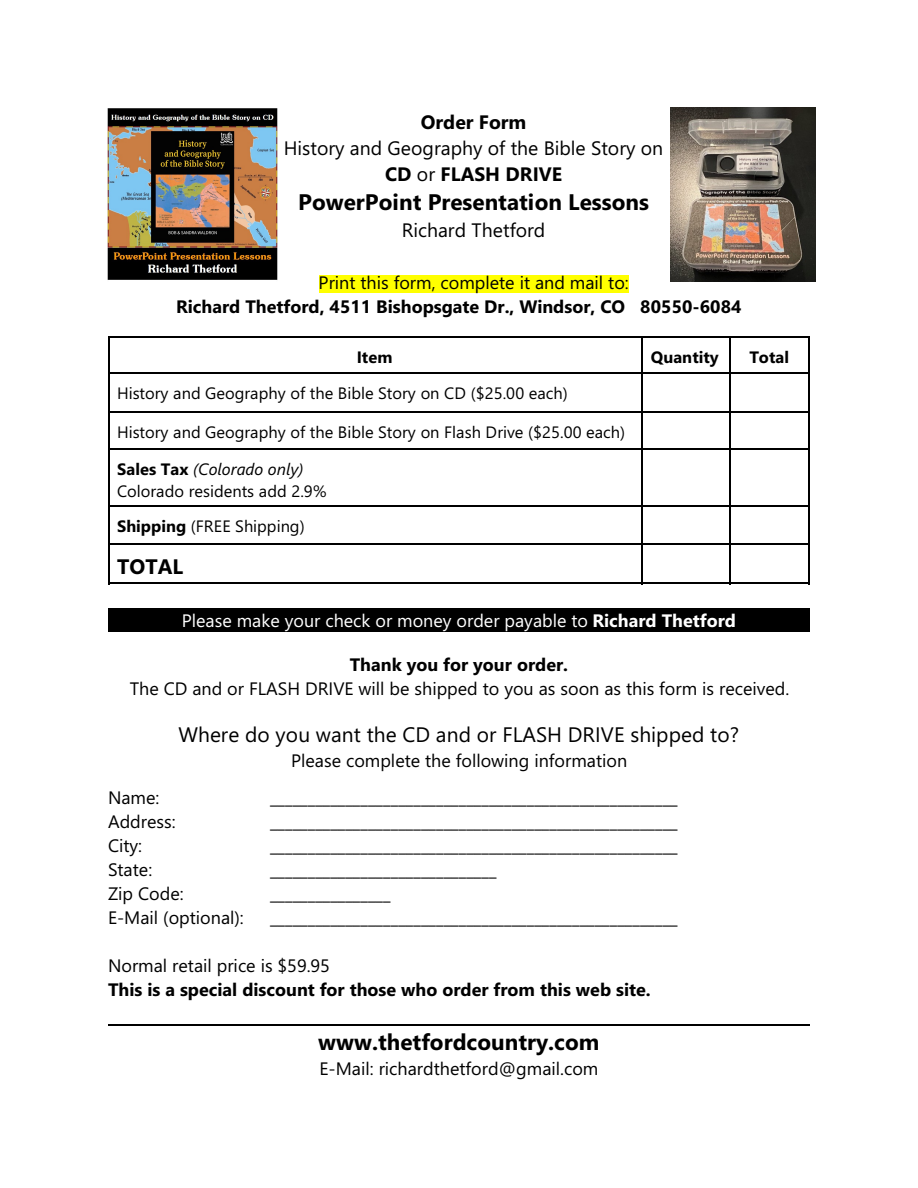
<style>
.page{position:relative;width:918px;height:1188px;background:#fff}
.page>*{position:absolute;margin:0;border:0;box-sizing:border-box;transform-origin:0 0}
.t1{font:700 22.5px "Segoe UI";color:#000}
.t2{font:21px "Segoe UI";color:#000}
.t3{font:700 21px "Segoe UI";letter-spacing:.005em;color:#000}
.t4{font:19.5px/26.1px "Segoe UI";color:#000;text-align:center}
.t5{font:700 19.5px "Segoe UI";color:#000}
.t6{font:18px "Segoe UI";color:#000}
.t7{font:700 18px "Segoe UI";color:#000}
.t8{font:18px "Segoe UI";color:#fff}
.t9{font:16.5px/22.2px "Segoe UI";color:#000}
.t10{font:700 16.5px "Segoe UI";color:#000}
.s1{font-weight:700}
.s2{font-style:italic}
</style>
<div class="page">
<hr style="left:108px;top:336px;width:1px;height:37px;background:#000">
<hr style="left:108px;top:336px;width:533px;height:1px;background:#000">
<hr style="left:641px;top:336px;width:2px;height:37px;background:#000">
<hr style="left:641px;top:336px;width:88px;height:1px;background:#000">
<hr style="left:729px;top:336px;width:1px;height:37px;background:#000">
<hr style="left:809px;top:336px;width:1px;height:37px;background:#000">
<hr style="left:729px;top:336px;width:81px;height:1px;background:#000">
<hr style="left:108px;top:373px;width:1px;height:38px;background:#000">
<hr style="left:108px;top:373px;width:533px;height:1px;background:#000">
<hr style="left:641px;top:373px;width:2px;height:38px;background:#000">
<hr style="left:641px;top:373px;width:88px;height:1px;background:#000">
<hr style="left:729px;top:373px;width:1px;height:38px;background:#000">
<hr style="left:809px;top:373px;width:1px;height:38px;background:#000">
<hr style="left:729px;top:373px;width:81px;height:1px;background:#000">
<hr style="left:108px;top:411px;width:1px;height:37px;background:#000">
<hr style="left:108px;top:411px;width:533px;height:1px;background:#000">
<hr style="left:641px;top:411px;width:2px;height:37px;background:#000">
<hr style="left:641px;top:411px;width:88px;height:1px;background:#000">
<hr style="left:729px;top:411px;width:1px;height:37px;background:#000">
<hr style="left:809px;top:411px;width:1px;height:37px;background:#000">
<hr style="left:729px;top:411px;width:81px;height:1px;background:#000">
<hr style="left:108px;top:448px;width:1px;height:58px;background:#000">
<hr style="left:108px;top:448px;width:533px;height:1px;background:#000">
<hr style="left:641px;top:448px;width:2px;height:58px;background:#000">
<hr style="left:641px;top:448px;width:88px;height:1px;background:#000">
<hr style="left:729px;top:448px;width:1px;height:58px;background:#000">
<hr style="left:809px;top:448px;width:1px;height:58px;background:#000">
<hr style="left:729px;top:448px;width:81px;height:1px;background:#000">
<hr style="left:108px;top:506px;width:1px;height:37px;background:#000">
<hr style="left:108px;top:506px;width:533px;height:1px;background:#000">
<hr style="left:641px;top:506px;width:2px;height:37px;background:#000">
<hr style="left:641px;top:506px;width:88px;height:1px;background:#000">
<hr style="left:729px;top:506px;width:1px;height:37px;background:#000">
<hr style="left:809px;top:506px;width:1px;height:37px;background:#000">
<hr style="left:729px;top:506px;width:81px;height:1px;background:#000">
<hr style="left:108px;top:543px;width:1px;height:41px;background:#000">
<hr style="left:108px;top:543px;width:533px;height:1px;background:#000">
<hr style="left:108px;top:583px;width:533px;height:1px;background:#000">
<hr style="left:641px;top:543px;width:2px;height:41px;background:#000">
<hr style="left:641px;top:543px;width:88px;height:1px;background:#000">
<hr style="left:641px;top:583px;width:88px;height:1px;background:#000">
<hr style="left:729px;top:543px;width:1px;height:41px;background:#000">
<hr style="left:809px;top:543px;width:1px;height:41px;background:#000">
<hr style="left:729px;top:543px;width:81px;height:1px;background:#000">
<hr style="left:729px;top:583px;width:81px;height:1px;background:#000">
<div style="left:108px;top:608px;width:702px;height:24px;background:#000"></div>
<img style="left:670px;top:108px;width:145px;height:173px">
<div style="left:319px;top:275px;width:310px;height:18px;background:#ff0"></div>
<img style="left:108px;top:108px;width:169px;height:172px">
<hr style="left:108px;top:1025px;width:702px;height:1px;background:#000">
<p class="t5" style="left:421px;top:115px;width:107px">Order Form</p>
<p class="t4" style="left:284px;top:137px;width:381px">History and Geography of the Bible Story on<br><span class="s1">CD</span> or <span class="s1">FLASH DRIVE</span></p>
<p class="t1" style="left:298px;top:194px;width:352px">PowerPoint Presentation Lessons</p>
<p class="t4" style="left:402px;top:219px;width:145px">Richard Thetford</p>
<p class="t6" style="left:319px;top:276px;width:312px">Print this form, complete it and mail to:</p>
<p class="t7" style="left:176px;top:300px;width:567px">Richard Thetford, 4511 Bishopsgate Dr., Windsor, CO 80550-6084</p>
<p class="t10" style="left:357px;top:351px;width:37px">Item</p>
<p class="t10" style="left:651px;top:351px;width:69px">Quantity</p>
<p class="t10" style="left:749px;top:351px;width:41px">Total</p>
<p class="t9" style="left:117px;top:384px;width:452px">History and Geography of the Bible Story on CD ($25.00 each)</p>
<p class="t9" style="left:117px;top:422px;width:510px">History and Geography of the Bible Story on Flash Drive ($25.00 each)</p>
<p class="t9" style="left:117px;top:459px;width:211px"><span class="s1">Sales Tax</span> <span class="s2">(Colorado only)<br></span>Colorado residents add 2.9%</p>
<p class="t9" style="left:117px;top:517px;width:189px"><span class="s1">Shipping</span> (FREE Shipping)</p>
<p class="t3" style="left:117px;top:559px;width:68px">TOTAL</p>
<p class="t8" style="left:182px;top:614px;width:556px">Please make your check or money order payable to <span class="s1">Richard Thetford</span></p>
<p class="t7" style="left:350px;top:658px;width:220px">Thank you for your order.</p>
<p class="t6" style="left:130px;top:682px;width:661px">The CD and or FLASH DRIVE will be shipped to you as soon as this form is received.</p>
<p class="t2" style="left:179px;top:727px;width:562px">Where do you want the CD and or FLASH DRIVE shipped to?</p>
<p class="t6" style="left:291px;top:754px;width:338px">Please complete the following information</p>
<p class="t6" style="left:108px;top:791px;width:53px">Name:</p>
<p class="t6" style="left:270px;top:791px;width:409px">______________________________________________________</p>
<p class="t6" style="left:108px;top:815px;width:69px">Address:</p>
<p class="t6" style="left:270px;top:815px;width:409px">______________________________________________________</p>
<p class="t6" style="left:108px;top:839px;width:36px">City:</p>
<p class="t6" style="left:270px;top:839px;width:409px">______________________________________________________</p>
<p class="t6" style="left:108px;top:863px;width:46px">State:</p>
<p class="t6" style="left:270px;top:863px;width:228px">______________________________</p>
<p class="t6" style="left:108px;top:887px;width:77px">Zip Code:</p>
<p class="t6" style="left:270px;top:887px;width:122px">________________</p>
<p class="t6" style="left:108px;top:911px;width:137px">E-Mail (optional):</p>
<p class="t6" style="left:270px;top:911px;width:409px">______________________________________________________</p>
<p class="t6" style="left:108px;top:959px;width:224px">Normal retail price is $59.95</p>
<p class="t7" style="left:108px;top:983px;width:544px">This is a special discount for those who order from this web site.</p>
<p class="t1" style="left:318px;top:1034px;width:283px">www.thetfordcountry.com</p>
<p class="t6" style="left:320px;top:1062px;width:280px">E-Mail: richardthetford@gmail.com</p>
</div>
